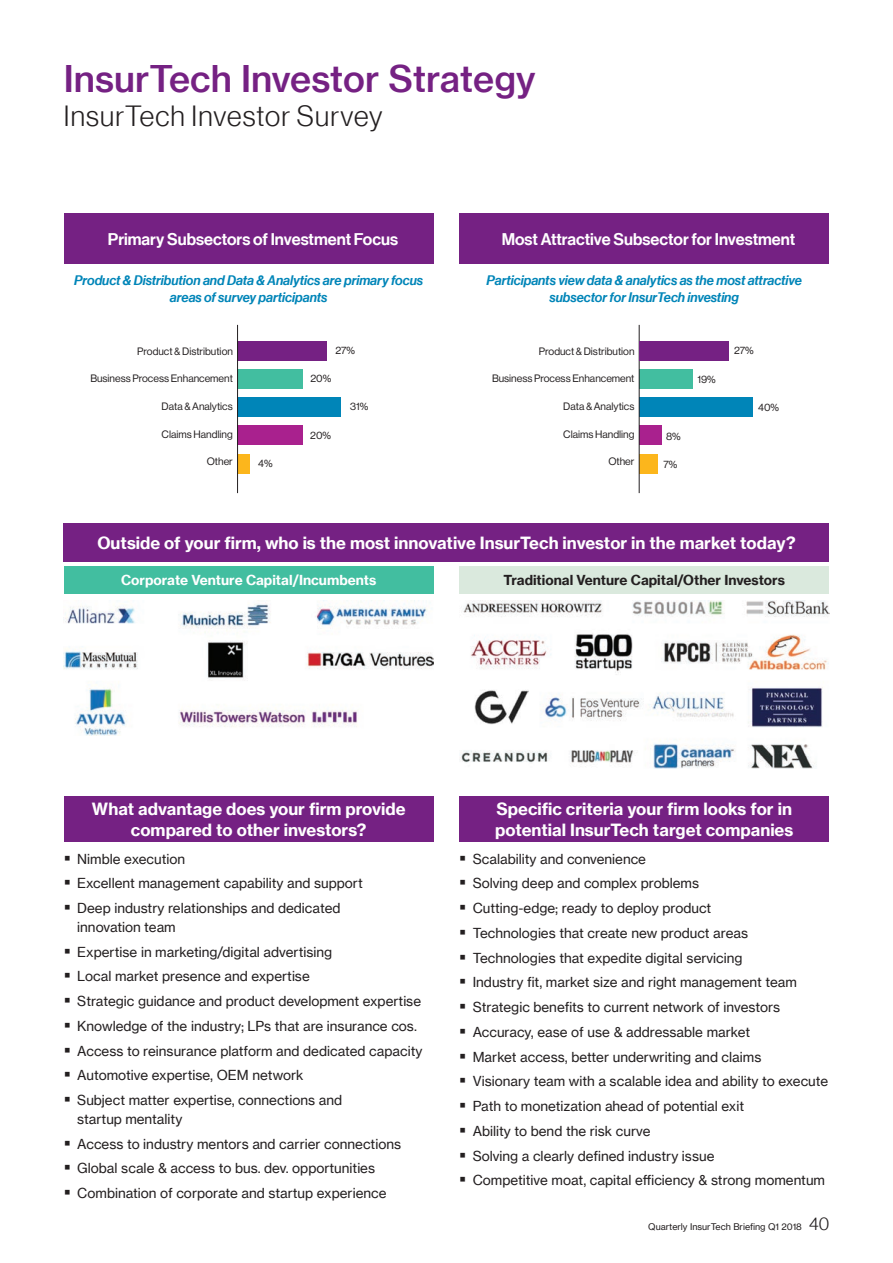
<style>
.page{position:relative;width:893px;height:1263px;background:#fff}
.page>*{position:absolute;margin:0;border:0;box-sizing:border-box;transform-origin:0 0}
.Headline_1__24_27_Me{font:36px "N Haas Grotesk TX Pro 65 Md";color:#752183}
.Subtitle_1__23_26_Li{font:28.5px "N Haas Grotesk DS Pro 45 Lt";letter-spacing:.04em;color:#231f20}
.Body_text_white{font:16.5px/21px "N Haas Grotesk TX Pro 75 Bd";color:#fff;text-align:center}
.Body_text_white-2{font:16.5px "N Haas Grotesk DS Pro 65 Md";color:#fff}
.t1{font:13.5px/18.8px "N Haas Grotesk TX Pro 55 Rg";color:#231f20}
.t2{font:13.5px/16.5px "N Haas Grotesk DS Pro 66 Md It";color:#0085b8;text-align:center}
.Body_text_white-3{font:13.5px "N Haas Grotesk TX Pro 75 Bd";color:#231f20}
.Body_text_white-4{font:13.5px "N Haas Grotesk TX Pro 75 Bd";color:#fff}
.t3{font:10.5px "N Haas Grotesk DS Pro 55 Rg";color:#231f20}
.t4{font:9px "N Haas Grotesk TX Pro 55 Rg";color:#231f20}
.s1{font-family:"N Haas Grotesk DS Pro 45 Lt";font-size:18px}
</style>
<div class="page">
<div style="left:64px;top:523px;width:765px;height:39px;background:#752183"></div>
<div style="left:64px;top:796px;width:370px;height:46px;background:#752183"></div>
<div style="left:459px;top:796px;width:370px;height:46px;background:#752183"></div>
<div style="left:64px;top:566px;width:370px;height:27px;background:#42bea0"></div>
<div style="left:459px;top:566px;width:370px;height:27px;background:#dae9dd"></div>
<img style="left:64px;top:600px;width:370px;height:135px">
<img style="left:460px;top:600px;width:369px;height:168px">
<div style="left:64px;top:213px;width:370px;height:51px;background:#752183"></div>
<div style="left:459px;top:213px;width:370px;height:51px;background:#752183"></div>
<div style="left:238px;top:454px;width:12px;height:19px;background:#fcb61c"></div>
<div style="left:238px;top:425px;width:65px;height:20px;background:#a9218e"></div>
<div style="left:237px;top:397px;width:104px;height:20px;background:#0085b8"></div>
<div style="left:238px;top:369px;width:65px;height:20px;background:#42bea0"></div>
<div style="left:238px;top:341px;width:89px;height:19px;background:#752183"></div>
<hr style="left:237px;top:325px;width:1px;height:168px;background:#231f20">
<div style="left:639px;top:454px;width:19px;height:19px;background:#fcb61c"></div>
<div style="left:639px;top:425px;width:22px;height:20px;background:#a9218e"></div>
<div style="left:639px;top:397px;width:114px;height:20px;background:#0085b8"></div>
<div style="left:639px;top:369px;width:54px;height:20px;background:#42bea0"></div>
<hr style="left:639px;top:325px;width:1px;height:168px;background:#231f20">
<div style="left:639px;top:341px;width:90px;height:19px;background:#752183"></div>
<img style="left:474px;top:690px;width:54px;height:35px">
<p class="Headline_1__24_27_Me" style="left:64px;top:56px;width:473px">InsurTech Investor Strategy</p>
<p class="Subtitle_1__23_26_Li" style="left:64px;top:100px;width:320px">InsurTech Investor Survey</p>
<p class="Body_text_white-2" style="left:108px;top:229px;width:292px">Primary Subsectors of Investment Focus</p>
<p class="Body_text_white-2" style="left:502px;top:229px;width:295px">Most Attractive Subsector for Investment</p>
<p class="t2" style="left:74px;top:273px;width:351px">Product &amp; Distribution and Data &amp; Analytics are primary focus areas of survey participants</p>
<p class="t2" style="left:486px;top:273px;width:317px">Participants view data &amp; analytics as the most attractive subsector for InsurTech investing</p>
<p class="t3" style="left:137px;top:345px;width:97px">Product &amp; Distribution</p>
<p class="t3" style="left:90px;top:373px;width:144px">Business Process Enhancement</p>
<p class="t3" style="left:162px;top:400px;width:73px">Data &amp; Analytics</p>
<p class="t3" style="left:162px;top:428px;width:73px">Claims Handling</p>
<p class="t3" style="left:207px;top:456px;width:28px">Other</p>
<p class="t3" style="left:258px;top:457px;width:16px">4%</p>
<p class="t3" style="left:335px;top:344px;width:21px">27%</p>
<p class="t3" style="left:539px;top:345px;width:97px">Product &amp; Distribution</p>
<p class="t3" style="left:492px;top:373px;width:144px">Business Process Enhancement</p>
<p class="t3" style="left:563px;top:400px;width:73px">Data &amp; Analytics</p>
<p class="t3" style="left:563px;top:428px;width:73px">Claims Handling</p>
<p class="t3" style="left:608px;top:456px;width:28px">Other</p>
<p class="t3" style="left:663px;top:458px;width:15px">7%</p>
<p class="t3" style="left:310px;top:373px;width:22px">20%</p>
<p class="t3" style="left:350px;top:401px;width:20px">31%</p>
<p class="t3" style="left:310px;top:429px;width:22px">20%</p>
<p class="t3" style="left:666px;top:430px;width:16px">8%</p>
<p class="t3" style="left:698px;top:374px;width:20px">19%</p>
<p class="t3" style="left:734px;top:344px;width:21px">27%</p>
<p class="t3" style="left:758px;top:402px;width:23px">40%</p>
<p class="Body_text_white" style="left:97px;top:532px;width:700px">Outside of your firm, who is the most innovative InsurTech investor in the market today?</p>
<p class="Body_text_white-4" style="left:121px;top:571px;width:257px">Corporate Venture Capital/Incumbents</p>
<p class="Body_text_white-3" style="left:503px;top:571px;width:283px">Traditional Venture Capital/Other Investors</p>
<p class="Body_text_white" style="left:92px;top:798px;width:315px">What advantage does your firm provide compared to other investors?</p>
<p class="Body_text_white" style="left:495px;top:798px;width:300px;text-align:left">Specific criteria your firm looks for in potential InsurTech target companies</p>
<p class="t1" style="left:77px;top:849px;width:109px">Nimble execution</p>
<p class="t1" style="left:77px;top:874px;width:287px">Excellent management capability and support</p>
<p class="t1" style="left:77px;top:899px;width:265px">Deep industry relationships and dedicated innovation team</p>
<p class="t1" style="left:77px;top:942px;width:256px">Expertise in marketing/digital advertising</p>
<p class="t1" style="left:77px;top:967px;width:234px">Local market presence and expertise</p>
<p class="t1" style="left:77px;top:992px;width:345px">Strategic guidance and product development expertise</p>
<p class="t1" style="left:77px;top:1016px;width:341px">Knowledge of the industry; LPs that are insurance cos.</p>
<p class="t1" style="left:77px;top:1041px;width:347px">Access to reinsurance platform and dedicated capacity</p>
<p class="t1" style="left:77px;top:1066px;width:228px">Automotive expertise, OEM network</p>
<p class="t1" style="left:77px;top:1091px;width:266px">Subject matter expertise, connections and startup mentality</p>
<p class="t1" style="left:77px;top:1134px;width:325px">Access to industry mentors and carrier connections</p>
<p class="t1" style="left:77px;top:1159px;width:299px">Global scale &amp; access to bus. dev. opportunities</p>
<p class="t1" style="left:77px;top:1184px;width:311px">Combination of corporate and startup experience</p>
<p class="t1" style="left:473px;top:849px;width:175px">Scalability and convenience</p>
<p class="t1" style="left:473px;top:874px;width:228px">Solving deep and complex problems</p>
<p class="t1" style="left:473px;top:899px;width:240px">Cutting-edge; ready to deploy product</p>
<p class="t1" style="left:473px;top:923px;width:277px">Technologies that create new product areas</p>
<p class="t1" style="left:473px;top:948px;width:271px">Technologies that expedite digital servicing</p>
<p class="t1" style="left:473px;top:973px;width:326px">Industry fit, market size and right management team</p>
<p class="t1" style="left:473px;top:998px;width:309px">Strategic benefits to current network of investors</p>
<p class="t1" style="left:473px;top:1022px;width:279px">Accuracy, ease of use &amp; addressable market</p>
<p class="t1" style="left:473px;top:1047px;width:290px">Market access, better underwriting and claims</p>
<p class="t1" style="left:473px;top:1072px;width:357px">Visionary team with a scalable idea and ability to execute</p>
<p class="t1" style="left:473px;top:1097px;width:273px">Path to monetization ahead of potential exit</p>
<p class="t1" style="left:473px;top:1121px;width:179px">Ability to bend the risk curve</p>
<p class="t1" style="left:473px;top:1146px;width:243px">Solving a clearly defined industry issue</p>
<p class="t1" style="left:473px;top:1171px;width:354px">Competitive moat, capital efficiency &amp; strong momentum</p>
<p class="t4" style="left:648px;top:1221px;width:182px">Quarterly InsurTech Briefing Q1 2018 <span class="s1">40</span></p>
</div>
